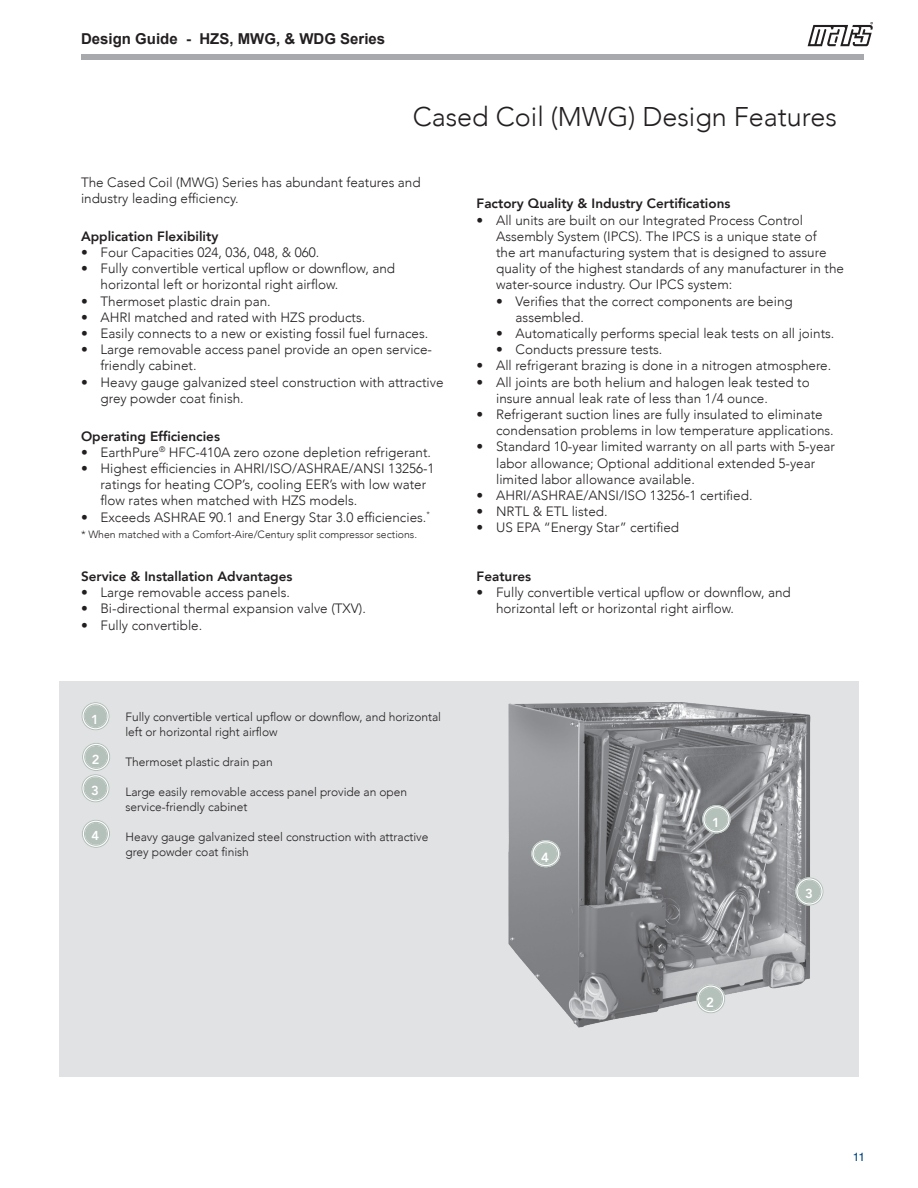
<style>
.page{position:relative;width:918px;height:1188px;background:#fff}
.page>*{position:absolute;margin:0;border:0;box-sizing:border-box;transform-origin:0 0}
.head1{font:300 27px "Avenir";color:#231f20}
.t1{font:700 15px "Arial";color:#231f20}
.t2{font:300 13.5px/16.2px "Avenir";color:#231f20}
.t3{font:800 13.5px "Avenir";color:#231f20}
.t4{font:800 13.35px "Avenir";color:#fff}
.t5{font:800 13.05px "Avenir";color:#fff}
.t6{font:300 12px/15px "Avenir";letter-spacing:-.005em;color:#231f20}
.t7{font:12px "Helvetica";color:#01457f}
.t8{font:300 10.5px "Avenir";color:#231f20}
</style>
<div class="page">
<div style="left:81px;top:54px;width:783px;height:6px;background:#a8a9ad"></div>
<svg style="left:808px;top:22px;width:65px;height:24px"></svg>
<div style="left:59px;top:681px;width:800px;height:396px;background:#e1e2e4"></div>
<img style="left:508px;top:703px;width:303px;height:325px">
<div style="left:83px;top:821px;width:25px;height:25px;background:#b4c0ba;border-radius:50%"></div>
<div style="left:82px;top:820px;width:28px;height:28px;border:3px solid #fff;border-radius:50%"></div>
<div style="left:82px;top:820px;width:28px;height:28px;border:1px solid #b4c0ba;border-radius:50%"></div>
<div style="left:84px;top:822px;width:24px;height:24px;border:1px solid #b4c0ba;border-radius:50%"></div>
<div style="left:83px;top:776px;width:25px;height:25px;background:#b4c0ba;border-radius:50%"></div>
<div style="left:81px;top:774px;width:29px;height:28px;border:3px solid #fff;border-radius:50%"></div>
<div style="left:81px;top:774px;width:29px;height:28px;border:1px solid #b4c0ba;border-radius:50%"></div>
<div style="left:84px;top:776px;width:23px;height:24px;border:1px solid #b4c0ba;border-radius:50%"></div>
<div style="left:84px;top:744px;width:25px;height:25px;background:#b4c0ba;border-radius:50%"></div>
<div style="left:82px;top:743px;width:28px;height:28px;border:3px solid #fff;border-radius:50%"></div>
<div style="left:82px;top:743px;width:28px;height:28px;border:1px solid #b4c0ba;border-radius:50%"></div>
<div style="left:84px;top:745px;width:24px;height:24px;border:1px solid #b4c0ba;border-radius:50%"></div>
<div style="left:83px;top:704px;width:25px;height:25px;background:#b4c0ba;border-radius:50%"></div>
<div style="left:81px;top:702px;width:29px;height:28px;border:3px solid #fff;border-radius:50%"></div>
<div style="left:81px;top:702px;width:29px;height:28px;border:1px solid #b4c0ba;border-radius:50%"></div>
<div style="left:84px;top:704px;width:24px;height:24px;border:1px solid #b4c0ba;border-radius:50%"></div>
<div style="left:533px;top:842px;width:26px;height:24px;background:#b4c0ba;border-radius:50%"></div>
<div style="left:531px;top:840px;width:29px;height:27px;border:3px solid #fff;border-radius:50%"></div>
<div style="left:531px;top:840px;width:29px;height:27px;border:1px solid #b4c0ba;border-radius:50%"></div>
<div style="left:534px;top:842px;width:24px;height:23px;border:1px solid #b4c0ba;border-radius:50%"></div>
<div style="left:698px;top:986px;width:26px;height:26px;background:#b4c0ba;border-radius:50%"></div>
<div style="left:696px;top:984px;width:29px;height:29px;border:3px solid #fff;border-radius:50%"></div>
<div style="left:696px;top:984px;width:29px;height:29px;border:1px solid #b4c0ba;border-radius:50%"></div>
<div style="left:698px;top:987px;width:25px;height:24px;border:1px solid #b4c0ba;border-radius:50%"></div>
<div style="left:704px;top:807px;width:25px;height:25px;background:#b4c0ba;border-radius:50%"></div>
<div style="left:702px;top:805px;width:29px;height:28px;border:3px solid #fff;border-radius:50%"></div>
<div style="left:702px;top:805px;width:29px;height:28px;border:1px solid #b4c0ba;border-radius:50%"></div>
<div style="left:704px;top:807px;width:24px;height:24px;border:1px solid #b4c0ba;border-radius:50%"></div>
<div style="left:797px;top:879px;width:25px;height:25px;background:#b4c0ba;border-radius:50%"></div>
<div style="left:795px;top:877px;width:29px;height:29px;border:3px solid #fff;border-radius:50%"></div>
<div style="left:795px;top:877px;width:29px;height:29px;border:1px solid #b4c0ba;border-radius:50%"></div>
<div style="left:797px;top:879px;width:24px;height:24px;border:1px solid #b4c0ba;border-radius:50%"></div>
<p class="t1" style="left:81px;top:29px;width:306px">Design Guide - HZS, MWG, &amp; WDG Series</p>
<p class="head1" style="left:413px;top:101px;width:426px">Cased Coil (MWG) Design Features</p>
<p class="t2" style="left:81px;top:174px;width:341px">The Cased Coil (MWG) Series has abundant features and industry leading efficiency.</p>
<p class="t3" style="left:81px;top:226px;width:139px">Application Flexibility</p>
<p class="t2" style="left:81px;top:244px;width:240px">• Four Capacities 024, 036, 048, &amp; 060.</p>
<p class="t2" style="left:100px;top:260px;width:296px;text-indent:-20px">• Fully convertible vertical upflow or downflow, and horizontal left or horizontal right airflow.</p>
<p class="t2" style="left:81px;top:293px;width:191px">• Thermoset plastic drain pan.</p>
<p class="t2" style="left:81px;top:309px;width:286px">• AHRI matched and rated with HZS products.</p>
<p class="t2" style="left:81px;top:325px;width:349px">• Easily connects to a new or existing fossil fuel furnaces.</p>
<p class="t2" style="left:100px;top:341px;width:333px;text-indent:-20px">• Large removable access panel provide an open service&shy;friendly cabinet.</p>
<p class="t2" style="left:100px;top:374px;width:345px;text-indent:-20px">• Heavy gauge galvanized steel construction with attractive grey powder coat finish.</p>
<p class="t3" style="left:81px;top:425px;width:141px">Operating Efficiencies</p>
<p class="t2" style="left:81px;top:444px;width:352px">• EarthPure<sup>®</sup> HFC-410A zero ozone depletion refrigerant.</p>
<p class="t2" style="left:100px;top:460px;width:336px;text-indent:-20px">• Highest efficiencies in AHRI/ISO/ASHRAE/ANSI 13256-1 ratings for heating COP’s, cooling EER’s with low water flow rates when matched with HZS models.</p>
<p class="t2" style="left:81px;top:509px;width:350px">• Exceeds ASHRAE 90.1 and Energy Star 3.0 efficiencies.<sup>*</sup></p>
<p class="t8" style="left:81px;top:528px;width:338px">* When matched with a Comfort-Aire/Century split compressor sections.</p>
<p class="t3" style="left:81px;top:566px;width:213px">Service &amp; Installation Advantages</p>
<p class="t2" style="left:81px;top:584px;width:211px">• Large removable access panels.</p>
<p class="t2" style="left:81px;top:601px;width:286px">• Bi-directional thermal expansion valve (TXV).</p>
<p class="t2" style="left:81px;top:617px;width:123px">• Fully convertible.</p>
<p class="t5" style="left:91px;top:709px;width:9px">1</p>
<p class="t6" style="left:125px;top:709px;width:317px">Fully convertible vertical upflow or downflow, and horizontal left or horizontal right airflow</p>
<p class="t6" style="left:125px;top:754px;width:149px">Thermoset plastic drain pan</p>
<p class="t6" style="left:125px;top:784px;width:283px">Large easily removable access panel provide an open service-friendly cabinet</p>
<p class="t6" style="left:125px;top:829px;width:304px">Heavy gauge galvanized steel construction with attractive grey powder coat finish</p>
<p class="t5" style="left:92px;top:750px;width:9px">2</p>
<p class="t5" style="left:91px;top:780px;width:9px">3</p>
<p class="t5" style="left:91px;top:826px;width:9px">4</p>
<p class="t3" style="left:477px;top:193px;width:255px">Factory Quality &amp; Industry Certifications</p>
<p class="t2" style="left:496px;top:212px;width:349px;text-indent:-20px">• All units are built on our Integrated Process Control Assembly System (IPCS). The IPCS is a unique state of<br>the art manufacturing system that is designed to assure quality of the highest standards of any manufacturer in the water-source industry. Our IPCS system:</p>
<p class="t2" style="left:516px;top:293px;width:279px;text-indent:-20px">• Verifies that the correct components are being assembled.</p>
<p class="t2" style="left:496px;top:325px;width:340px">• Automatically performs special leak tests on all joints.</p>
<p class="t2" style="left:496px;top:341px;width:168px">• Conducts pressure tests.</p>
<p class="t2" style="left:477px;top:358px;width:356px">• All refrigerant brazing is done in a nitrogen atmosphere.</p>
<p class="t2" style="left:496px;top:374px;width:315px;text-indent:-20px">• All joints are both helium and halogen leak tested to insure annual leak rate of less than 1/4 ounce.</p>
<p class="t2" style="left:496px;top:406px;width:339px;text-indent:-20px">• Refrigerant suction lines are fully insulated to eliminate condensation problems in low temperature applications.</p>
<p class="t2" style="left:496px;top:439px;width:340px;text-indent:-20px">• Standard 10-year limited warranty on all parts with 5-year labor allowance; Optional additional extended 5-year limited labor allowance available.</p>
<p class="t2" style="left:477px;top:487px;width:277px">• AHRI/ASHRAE/ANSI/ISO 13256-1 certified.</p>
<p class="t2" style="left:477px;top:503px;width:133px">• NRTL &amp; ETL listed.</p>
<p class="t2" style="left:477px;top:520px;width:204px">• US EPA “Energy Star” certified</p>
<p class="t3" style="left:477px;top:566px;width:56px">Features</p>
<p class="t2" style="left:496px;top:584px;width:296px;text-indent:-20px">• Fully convertible vertical upflow or downflow, and horizontal left or horizontal right airflow.</p>
<p class="t4" style="left:541px;top:847px;width:9px">4</p>
<p class="t5" style="left:712px;top:812px;width:9px">1</p>
<p class="t5" style="left:805px;top:883px;width:9px">3</p>
<p class="t4" style="left:706px;top:992px;width:9px">2</p>
<p class="t7" style="left:853px;top:1147px;width:14px">11</p>
</div>
